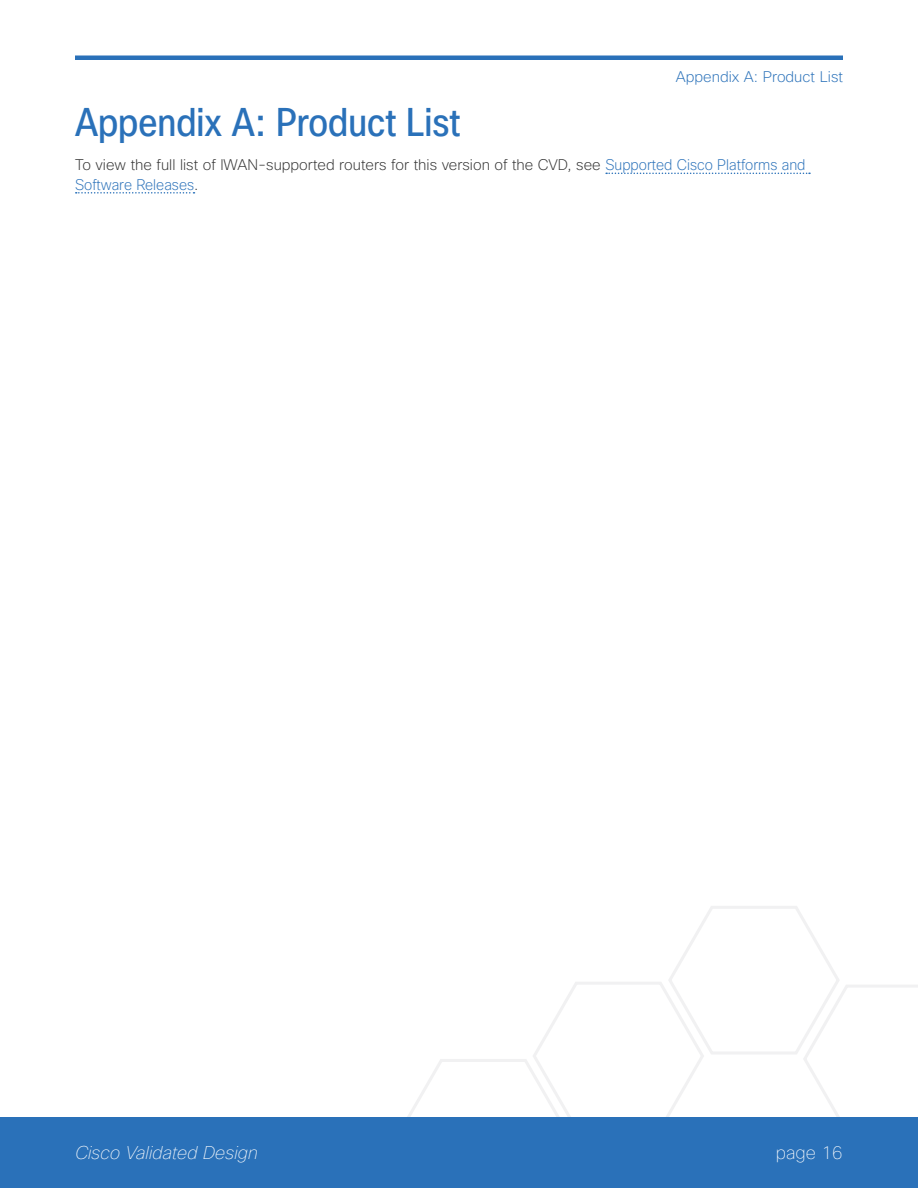
<style>
.page{position:relative;width:918px;height:1188px;background:#fff}
.page>*{position:absolute;margin:0;border:0;box-sizing:border-box;transform-origin:0 0}
.t1{font:condensed 39px "Cisco Sans";color:#2a71b9}
.t2{font:italic 100 18px "Cisco Sans";color:#fff}
.t3{font:100 18px "Cisco Sans";color:#fff}
.t4{font:200 15px/19.5px "Cisco Sans";color:#323232}
.t5{font:200 15px "Cisco Sans";color:#2a71b9}
.s1{color:#2a71b9}
</style>
<div class="page">
<svg style="left:396px;top:906px;width:522px;height:212px"></svg>
<div style="left:0;top:1118px;width:918px;height:70px;background:#2a71b9"></div>
<hr style="left:75px;top:56px;width:768px;height:4px;background:#2a71b9">
<svg style="left:606px;top:173px;width:204px;height:1px"></svg>
<svg style="left:76px;top:192px;width:119px;height:2px"></svg>
<p class="t5" style="left:676px;top:68px;width:169px">Appendix A: Product List</p>
<h1 class="t1" style="left:75px;top:97px;width:387px">Appendix A: Product List</h1>
<p class="t4" style="left:75px;top:155px;width:732px">To view the full list of IWAN-supported routers for this version of the CVD, see <span class="s1">Supported Cisco Platforms and<br>Software Releases</span>.</p>
<p class="t2" style="left:75px;top:1141px;width:184px">Cisco Validated Design</p>
<p class="t3" style="left:776px;top:1141px;width:69px">page 16</p>
</div>
